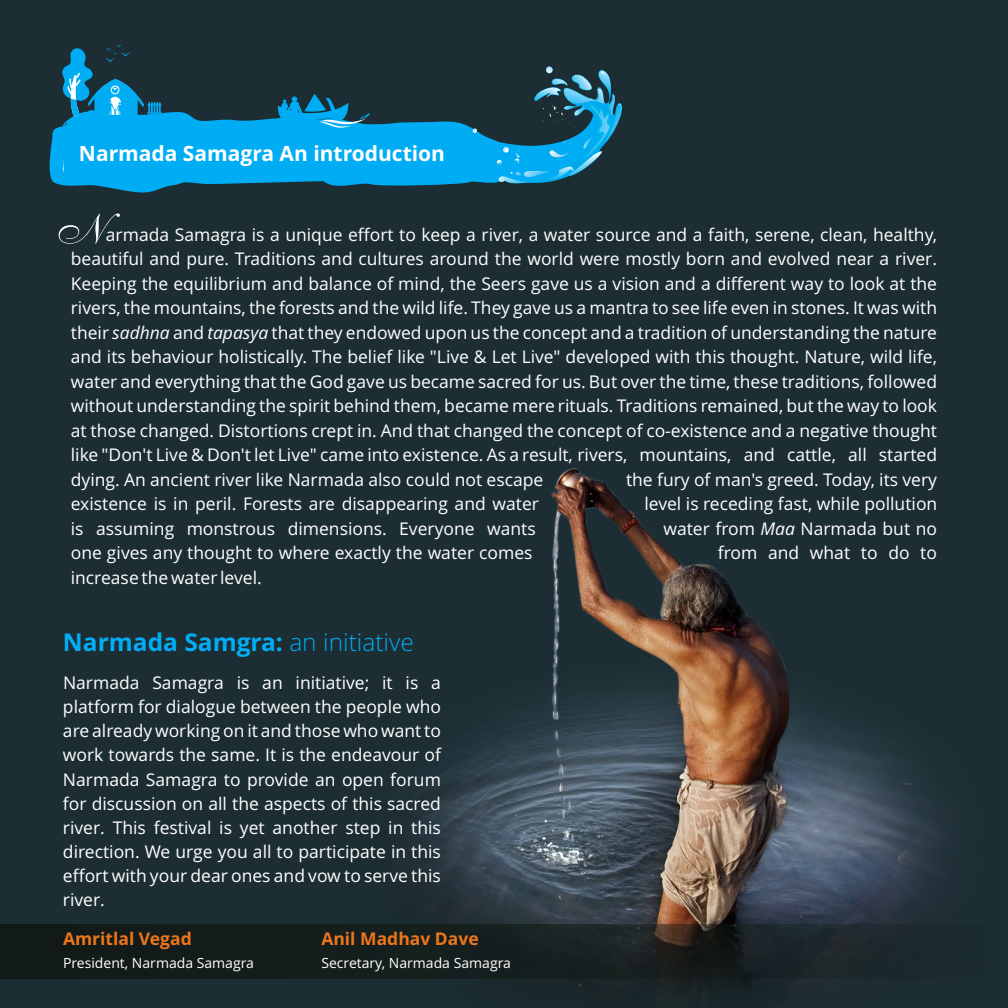
<style>
.page{position:relative;width:1008px;height:1008px;background:#1c2e33}
.page>*{position:absolute;margin:0;border:0;box-sizing:border-box;transform-origin:0 0}
.t1{font:700 24.5px "Open Sans";color:#00adf5}
.t2{font:700 21px "Open Sans";color:#fff}
.t3{font:17.5px/24.5px "Open Sans";color:#fff;text-align:justify}
.t4{font:700 17.5px "Open Sans";color:#ed751c}
.t5{font:14px "Open Sans";color:#fff}
.s1{font-style:italic}
.s2{font-weight:300}
</style>
<div class="page">
<img style="left:326px;top:468px;width:620px;height:534px">
<svg style="left:49px;top:45px;width:574px;height:199px"></svg>
<svg style="left:0;top:925px;width:946px;height:54px;fill:#141e1e"></svg>
<p class="t2" style="left:79px;top:145px;width:368px">Narmada Samagra An introduction</p>
<p class="t3" style="left:71px;top:224px;width:868px;text-indent:35px">armada Samagra is a unique effort to keep a river, a water source and a faith, serene, clean, healthy, beautiful and pure. Traditions and cultures around the world were mostly born and evolved near a river.<br>Keeping the equilibrium and balance of mind, the Seers gave us a vision and a different way to look at the rivers, the mountains, the forests and the wild life. They gave us a mantra to see life even in stones. It was with their <span class="s1">sadhna</span> and <span class="s1">tapasya</span> that they endowed upon us the concept and a tradition of understanding the nature and its behaviour holistically. The belief like "Live &amp; Let Live" developed with this thought. Nature, wild life, water and everything that the God gave us became sacred for us. But over the time, these traditions, followed without understanding the spirit behind them, became mere rituals. Traditions remained, but the way to look at those changed. Distortions crept in. And that changed the concept of co-existence and a negative thought like "Don't Live &amp; Don't let Live" came into existence. As a result, rivers, mountains, and cattle, all started dying. An ancient river like Narmada also could not escape</p>
<p class="t3" style="left:626px;top:469px;width:313px">the fury of man's greed. Today, its very</p>
<p class="t3" style="left:71px;top:493px;width:470px">existence is in peril. Forests are disappearing and water</p>
<p class="t3" style="left:644px;top:493px;width:294px">level is receding fast, while pollution</p>
<p class="t3" style="left:71px;top:518px;width:466px">is assuming monstrous dimensions. Everyone wants</p>
<p class="t3" style="left:663px;top:518px;width:275px">water from <span class="s1">Maa</span> Narmada but no</p>
<p class="t3" style="left:71px;top:542px;width:463px">one gives any thought to where exactly the water comes</p>
<p class="t3" style="left:718px;top:542px;width:221px">from and what to do to</p>
<p class="t3" style="left:71px;top:567px;width:192px">increase the water level.</p>
<h1 class="t1" style="left:63px;top:632px;width:352px">Narmada Samgra: <span class="s2">an initiative</span></h1>
<p class="t3" style="left:63px;top:672px;width:380px">Narmada Samagra is an initiative; it is a platform for dialogue between the people who are already working on it and those who want to work towards the same. It is the endeavour of Narmada Samagra to provide an open forum for discussion on all the aspects of this sacred river. This festival is yet another step in this direction. We urge you all to participate in this effort with your dear ones and vow to serve this river.</p>
<p class="t4" style="left:63px;top:932px;width:130px">Amritlal Vegad</p>
<p class="t5" style="left:63px;top:958px;width:193px">President, Narmada Samagra</p>
<p class="t4" style="left:321px;top:932px;width:159px">Anil Madhav Dave</p>
<p class="t5" style="left:321px;top:958px;width:191px">Secretary, Narmada Samagra</p>
</div>
